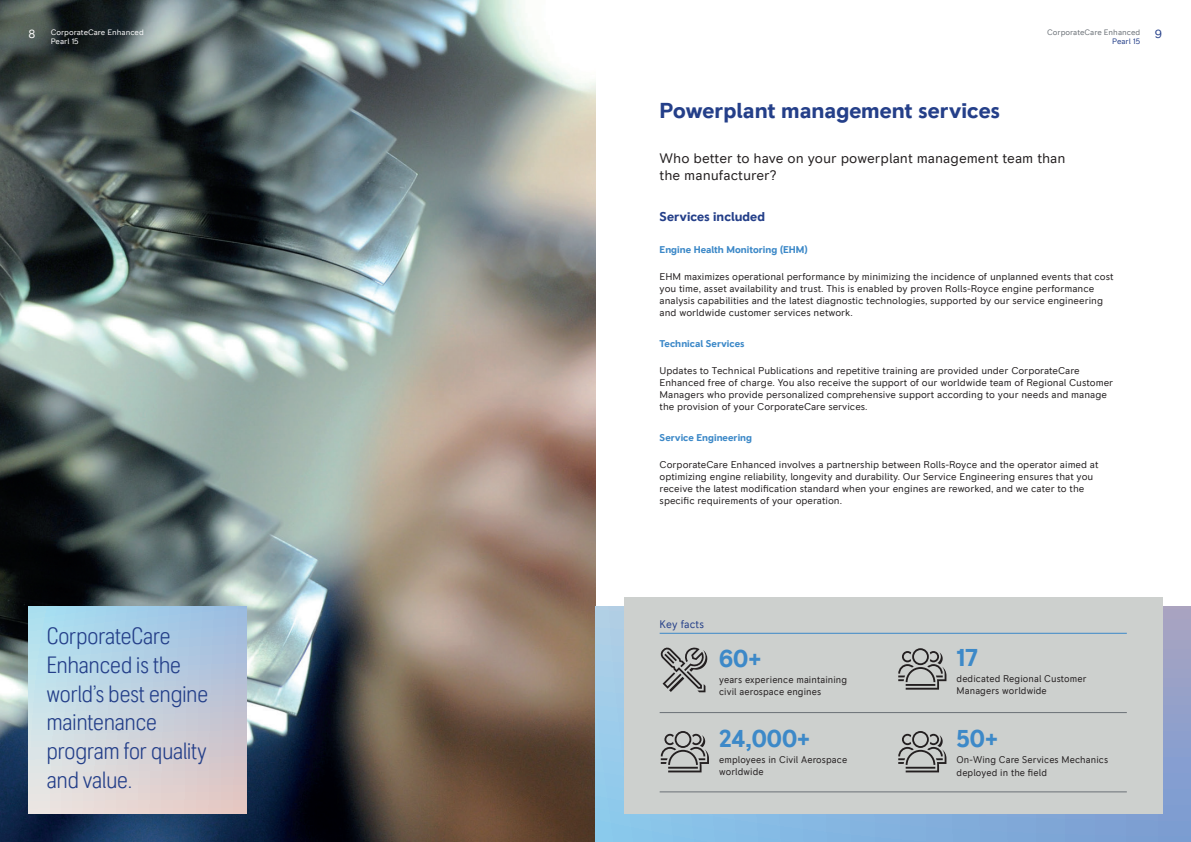
<style>
.page{position:relative;width:1191px;height:842px;background:#fff}
.page>*{position:absolute;margin:0;border:0;box-sizing:border-box;transform-origin:0 0}
.t1{font:700 24.8px "RR Pioneer";color:#3d89c8;scale:.95 1}
.t2{font:300 condensed 24px/28.8px "RR Pioneer";color:#243f89}
.t3{font:700 22px "RR Pioneer";color:#243f89}
.t4{font:14px/16.8px "RR Pioneer";color:#231f20}
.t5{font:700 13px "RR Pioneer";color:#243f89}
.t6{font:12px "RR Pioneer";color:#243f89}
.t7{font:12px "RR Pioneer";color:#fff}
.t8{font:11.2px "RR Pioneer";letter-spacing:.01em;color:#243f89;scale:.95 1}
.t9{font:10px/12px "RR Pioneer";color:#231f20}
.t10{font:700 10px "RR Pioneer";color:#3d89c8}
.t11{font:9.9px/12.4px "RR Pioneer";letter-spacing:.01em;color:#231f20;scale:.95 1}
.t12{font:8px/9.6px "RR Pioneer";color:#fff}
.t13{font:8px "RR Pioneer";color:#6a7076}
.t14{font:8px "RR Pioneer";color:#243f89}
</style>
<div class="page">
<img style="left:0;top:0;width:595px;height:842px">
<svg style="left:28px;top:607px;width:218px;height:207px;background:#c5d2dd"></svg>
<svg style="left:595px;top:607px;width:595px;height:235px;background:#8cb4dc"></svg>
<div style="left:624px;top:597px;width:538px;height:217px;background:#cdd0ce"></div>
<hr style="left:659px;top:712px;width:467px;height:1px;background:#6a7076">
<hr style="left:659px;top:791px;width:467px;height:1px;background:#6a7076">
<hr style="left:659px;top:633px;width:467px;height:1px;background:#3d89c8">
<svg style="left:661px;top:731px;width:48px;height:41px"></svg>
<svg style="left:898px;top:648px;width:48px;height:42px"></svg>
<svg style="left:660px;top:647px;width:47px;height:45px"></svg>
<svg style="left:898px;top:731px;width:48px;height:41px"></svg>
<p class="t7" style="left:28px;top:27px;width:8px">8</p>
<p class="t12" style="left:51px;top:27px;width:95px">CorporateCare Enhanced<br>Pearl 15</p>
<h2 class="t2" style="left:47px;top:621px;width:163px">CorporateCare<br>Enhanced is the world’s best engine maintenance program for quality and value.</h2>
<p class="t13" style="left:1047px;top:27px;width:95px">CorporateCare Enhanced</p>
<p class="t14" style="left:1112px;top:37px;width:30px">Pearl 15</p>
<p class="t6" style="left:1155px;top:27px;width:9px">9</p>
<h3 class="t3" style="left:659px;top:97px;width:342px">Powerplant management services</h3>
<h3 class="t4" style="left:659px;top:150px;width:407px">Who better to have on your powerplant management team than the manufacturer?</h3>
<h3 class="t5" style="left:659px;top:208px;width:107px">Services included</h3>
<p class="t10" style="left:659px;top:243px;width:150px">Engine Health Monitoring (EHM)</p>
<p class="t9" style="left:659px;top:270px;width:455px">EHM maximizes operational performance by minimizing the incidence of unplanned events that cost you time, asset availability and trust. This is enabled by proven Rolls-Royce engine performance analysis capabilities and the latest diagnostic technologies, supported by our service engineering and worldwide customer services network.</p>
<p class="t10" style="left:659px;top:337px;width:86px">Technical Services</p>
<p class="t9" style="left:659px;top:364px;width:455px">Updates to Technical Publications and repetitive training are provided under CorporateCare Enhanced free of charge. You also receive the support of our worldwide team of Regional Customer Managers who provide personalized comprehensive support according to your needs and manage the provision of your CorporateCare services.</p>
<p class="t10" style="left:659px;top:431px;width:94px">Service Engineering</p>
<p class="t9" style="left:659px;top:458px;width:440px">CorporateCare Enhanced involves a partnership between Rolls-Royce and the operator aimed at optimizing engine reliability, longevity and durability. Our Service Engineering ensures that you receive the latest modification standard when your engines are reworked, and we cater to the specific requirements of your operation.</p>
<p class="t8" style="left:659px;top:617px;width:48px">Key facts</p>
<h1 class="t1" style="left:719px;top:643px;width:46px">60+</h1>
<p class="t11" style="left:719px;top:673px;width:136px">years experience maintaining civil aerospace engines</p>
<h1 class="t1" style="left:719px;top:723px;width:97px">24,000+</h1>
<p class="t11" style="left:719px;top:753px;width:136px">employees in Civil Aerospace worldwide</p>
<h1 class="t1" style="left:956px;top:642px;width:24px">17</h1>
<p class="t11" style="left:956px;top:672px;width:138px">dedicated Regional Customer<br>Managers worldwide</p>
<h1 class="t1" style="left:956px;top:724px;width:45px">50+</h1>
<p class="t11" style="left:956px;top:754px;width:161px">On-Wing Care Services Mechanics deployed in the field</p>
</div>
